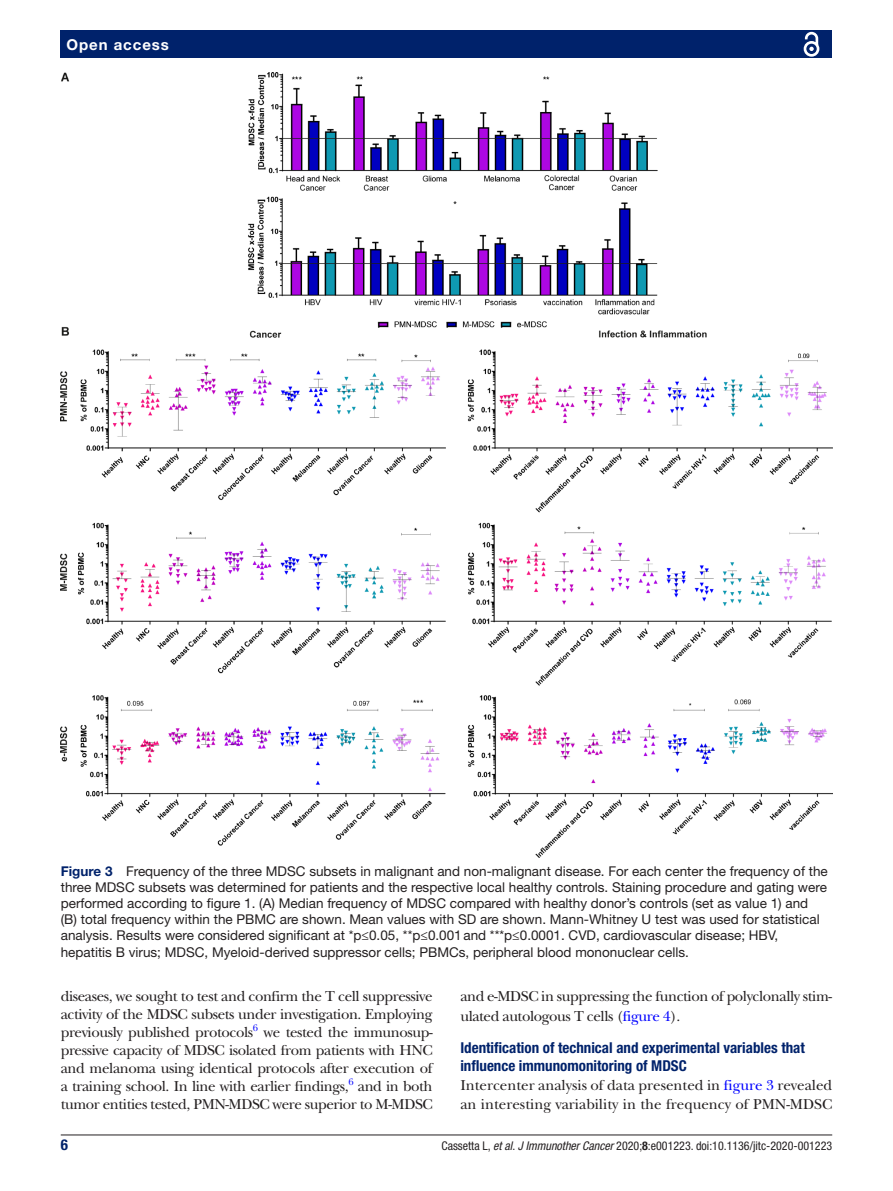
<style>
.page{position:relative;width:893px;height:1191px;background:#fff}
.page>*{position:absolute;margin:0;border:0;box-sizing:border-box;transform-origin:0 0}
.t1{font:15px/18px "New Baskerville";letter-spacing:-.025em;color:#231f20;text-align:justify}
.t2{font:15px/19.4px "New Baskerville";color:#231f20}
.t3{font:700 condensed 15px/18px "Helvetica Neue LT Std";color:#00226b}
.t4{font:700 15px "Helvetica Neue LT Std";letter-spacing:.065em;color:#fff}
.t5{font:13.5px/16.2px "Helvetica Neue LT Std";color:#231f20}
.t6{font:condensed 12px "Helvetica Neue LT Std";color:#231f20}
.t7{font:9.9px "New Baskerville";color:#00f}
.s1{font-weight:700;color:#00226b}
.s2{color:#00f}
.s3{font-style:italic}
.s4{font-weight:700}
</style>
<div class="page">
<hr style="left:61px;top:1134px;width:771px;height:1px;background:#231f20">
<div style="left:61px;top:31px;width:771px;height:27px;background:#00226b"></div>
<svg style="left:803px;top:31px;width:17px;height:26px"></svg>
<img style="left:61px;top:73px;width:771px;height:785px">
<p class="t4" style="left:66px;top:35px;width:104px">Open access</p>
<p class="t5" style="left:61px;top:862px;width:768px"><span class="s1">Figure 3</span> Frequency of the three MDSC subsets in malignant and non-malignant disease. For each center the frequency of the three MDSC subsets was determined for patients and the respective local healthy controls. Staining procedure and gating were performed according to figure 1. (A) Median frequency of MDSC compared with healthy donor’s controls (set as value 1) and (B) total frequency within the PBMC are shown. Mean values with SD are shown. Mann-Whitney U test was used for statistical analysis. Results were considered significant at *p≤0.05, **p≤0.001and ***p≤0.0001. CVD, cardiovascular disease; HBV, hepatitis B virus; MDSC, Myeloid-derived suppressor cells; PBMCs, peripheral blood mononuclear cells.</p>
<p class="t1" style="left:61px;top:987px;width:373px">diseases, we sought to test and confirm the T cell suppressive activity of the MDSC subsets under investigation. Employing previously published protocols</p>
<p class="t7" style="left:253px;top:1021px;width:7px">6</p>
<p class="t1" style="left:61px;top:1023px;width:373px;text-indent:203px">we tested the immunosup&shy;pressive capacity of MDSC isolated from patients with HNC and melanoma using identical protocols after execution of a training school. In line with earlier findings,</p>
<p class="t7" style="left:348px;top:1075px;width:7px">6</p>
<p class="t1" style="left:61px;top:1077px;width:373px;text-align:right">and in both<br>tumor entities tested, PMN-MDSC were superior to M-MDSC</p>
<p class="t1" style="left:460px;top:987px;width:373px;line-height:19.4px">and e-MDSC in suppressing the function of polyclonally stim&shy;ulated autologous T cells (<span class="s2">figure 4</span>).</p>
<p class="t3" style="left:460px;top:1038px;width:346px">Identification of technical and experimental variables that influence immunomonitoring of MDSC</p>
<p class="t2" style="left:460px;top:1075px;width:373px">Intercenter analysis of data presented in <span class="s2">figure 3</span> revealed an interesting variability in the frequency of PMN-MDSC</p>
<p class="t3" style="left:61px;top:1135px;width:9px">6</p>
<p class="t6" style="left:442px;top:1138px;width:392px">Cassetta L, <span class="s3">et al</span>. <span class="s3">J Immunother Cancer</span> 2020;<span class="s4">8</span>:e001223. doi:10.1136/jitc-2020-001223</p>
</div>
